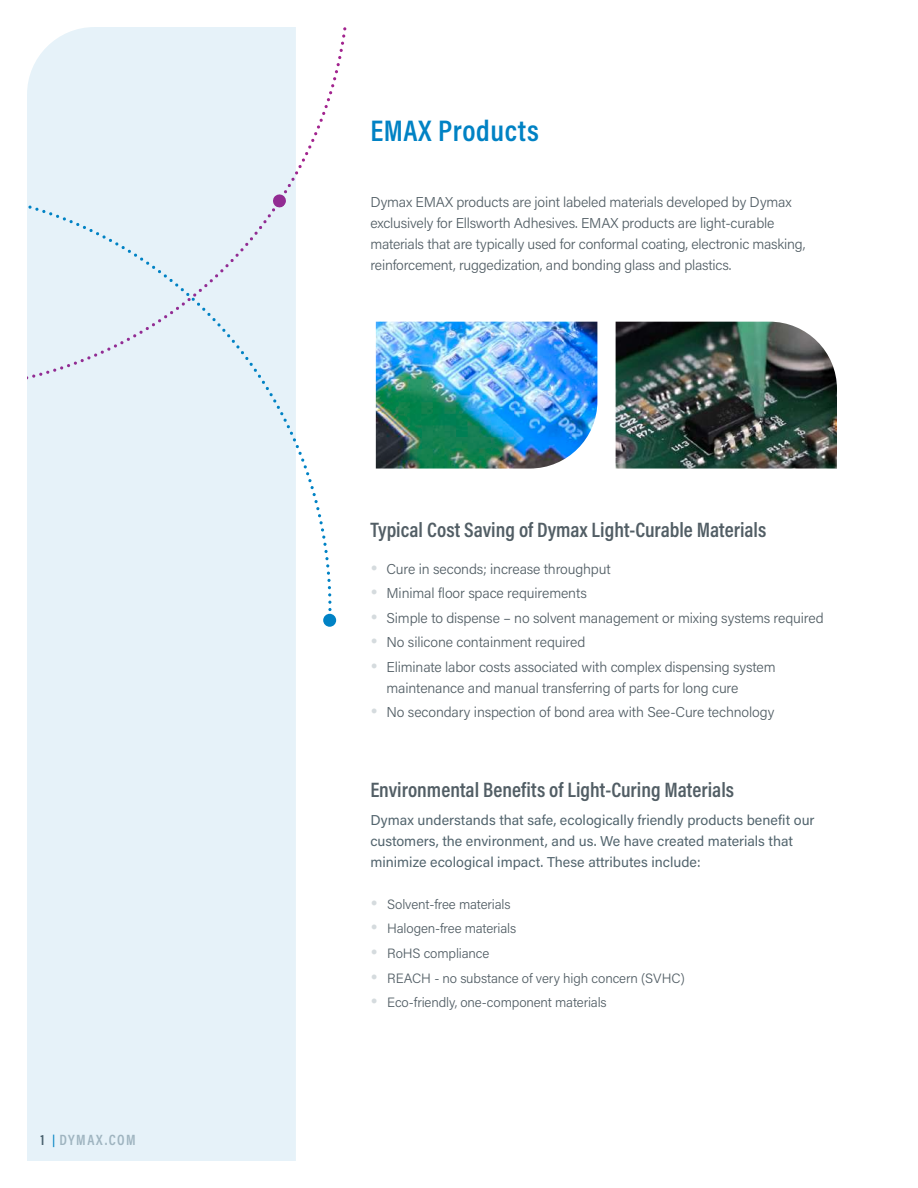
<style>
.page{position:relative;width:918px;height:1188px;background:#fff}
.page>*{position:absolute;margin:0;border:0;box-sizing:border-box;transform-origin:0 0}
.t1{font:600 30px "Acumin Pro Cond";letter-spacing:.02em;color:#0082c4}
.t2{font:600 21px "Acumin Pro Cond";color:#525e65}
.t3{font:600 15px "Acumin Pro Cond";letter-spacing:.1em;color:#b1bac0}
.t4{font:300 14.25px/24.5px "Acumin Pro";letter-spacing:-.01em;color:#525e65}
.t5{font:14.25px/21px "Acumin Pro";color:#53656e}
.t6{font:300 13.5px/24.5px "Acumin Pro";letter-spacing:-.01em;color:#525e65}
.s1{color:#525e65}
.s2{font-size:12px;color:#0082c4}
</style>
<div class="page">
<div style="left:27px;top:27px;width:269px;height:1134px;background:#e6f2f9"></div>
<img style="left:376px;top:322px;width:221px;height:147px">
<img style="left:616px;top:322px;width:221px;height:147px">
<p class="t3" style="left:40px;top:1130px;width:97px"><span class="s1">1</span> <span class="s2">|</span> DYMAX.COM</p>
<h1 class="t1" style="left:370px;top:111px;width:170px">EMAX Products</h1>
<p class="t4" style="left:370px;top:191px;width:437px;line-height:21px">Dymax EMAX products are joint labeled materials developed by Dymax exclusively for Ellsworth Adhesives. EMAX products are light-curable materials that are typically used for conformal coating, electronic masking, reinforcement, ruggedization, and bonding glass and plastics.</p>
<h2 class="t2" style="left:370px;top:516px;width:397px">Typical Cost Saving of Dymax Light-Curable Materials</h2>
<p class="t4" style="left:387px;top:556px;width:439px">Cure in seconds; increase throughput<br>Minimal floor space requirements<br>Simple to dispense – no solvent management or mixing systems required No silicone containment required<br>Eliminate labor costs associated with complex dispensing system</p>
<p class="t4" style="left:387px;top:675px;width:389px">maintenance and manual transferring of parts for long cure<br>No secondary inspection of bond area with See-Cure technology</p>
<h2 class="t2" style="left:370px;top:776px;width:365px">Environmental Benefits of Light-Curing Materials</h2>
<p class="t5" style="left:370px;top:809px;width:446px">Dymax understands that safe, ecologically friendly products benefit our customers, the environment, and us. We have created materials that minimize ecological impact. These attributes include:</p>
<p class="t6" style="left:387px;top:892px;width:299px">Solvent-free materials<br>Halogen-free materials<br>RoHS compliance<br>REACH - no substance of very high concern (SVHC)<br>Eco-friendly, one-component materials</p>
</div>
